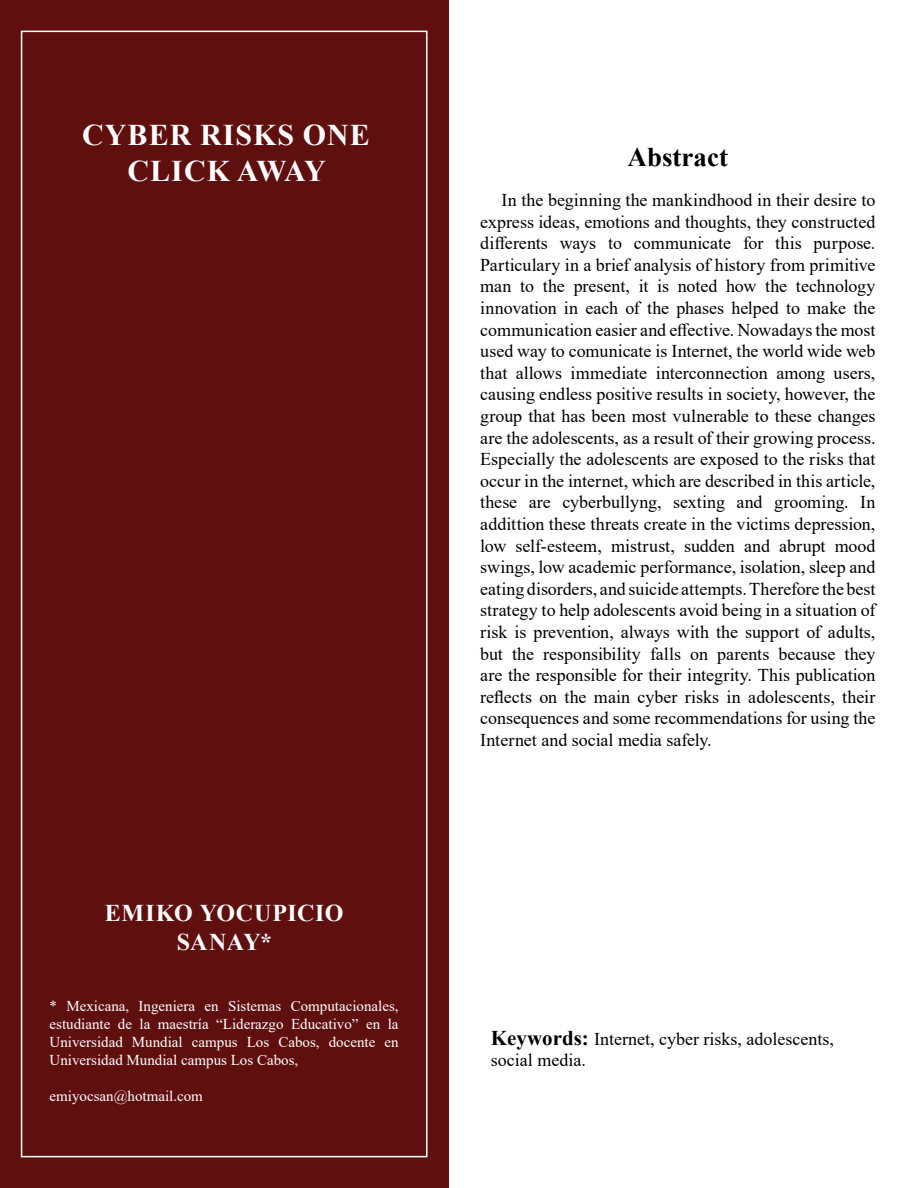
<style>
.page{position:relative;width:918px;height:1188px;background:#fff}
.page>*{position:absolute;margin:0;border:0;box-sizing:border-box;transform-origin:0 0}
.t1{font:700 30px/36px "Times New Roman";letter-spacing:.035em;color:#fff;text-align:center}
.t2{font:700 27px "Times New Roman";color:#000}
.t3{font:700 24px/28.8px "Times New Roman";letter-spacing:.02em;color:#fff;text-align:center}
.t4{font:18px/21.6px "Times New Roman";color:#000;text-align:justify}
.t5{font:15px/18px "Times New Roman";color:#fff;text-align:justify}
.s1{font-weight:700;font-size:21px}
</style>
<div class="page">
<div style="left:0;top:0;width:448px;height:1188px;background:#600f0f"></div>
<h1 class="t1" style="left:82px;top:116px;width:289px">CYBER RISKS ONE<br>CLICK AWAY</h1>
<h3 class="t3" style="left:105px;top:898px;width:240px">EMIKO YOCUPICIO<br>SANAY*</h3>
<p class="t5" style="left:50px;top:997px;width:351px">* Mexicana, Ingeniera en Sistemas Computacionales, estudiante de la maestría “Liderazgo Educativo” en la Universidad Mundial campus Los Cabos, docente en Universidad Mundial campus Los Cabos,</p>
<p class="t5" style="left:50px;top:1087px;width:155px">emiyocsan@hotmail.com</p>
<h2 class="t2" style="left:628px;top:138px;width:102px">Abstract</h2>
<p class="t4" style="left:480px;top:189px;width:397px;text-indent:21px">In the beginning the mankindhood in their desire to express ideas, emotions and thoughts, they constructed differents ways to communicate for this purpose.<br>Particulary in a brief analysis of history from primitive man to the present, it is noted how the technology innovation in each of the phases helped to make the communication easier and effective. Nowadays the most used way to comunicate is Internet, the world wide web that allows immediate interconnection among users, causing endless positive results in society, however, the group that has been most vulnerable to these changes are the adolescents, as a result of their growing process.<br>Especially the adolescents are exposed to the risks that occur in the internet, which are described in this article, these are cyberbullyng, sexting and grooming. In addittion these threats create in the victims depression, low self-esteem, mistrust, sudden and abrupt mood swings, low academic performance, isolation, sleep and eating disorders, and suicide attempts. Therefore the best strategy to help adolescents avoid being in a situation of risk is prevention, always with the support of adults, but the responsibility falls on parents because they are the responsible for their integrity. This publication reflects on the main cyber risks in adolescents, their consequences and some recommendations for using the Internet and social media safely.</p>
<p class="t4" style="left:491px;top:1028px;width:345px"><span class="s1">Keywords:</span> Internet, cyber risks, adolescents, social media.</p>
</div>
